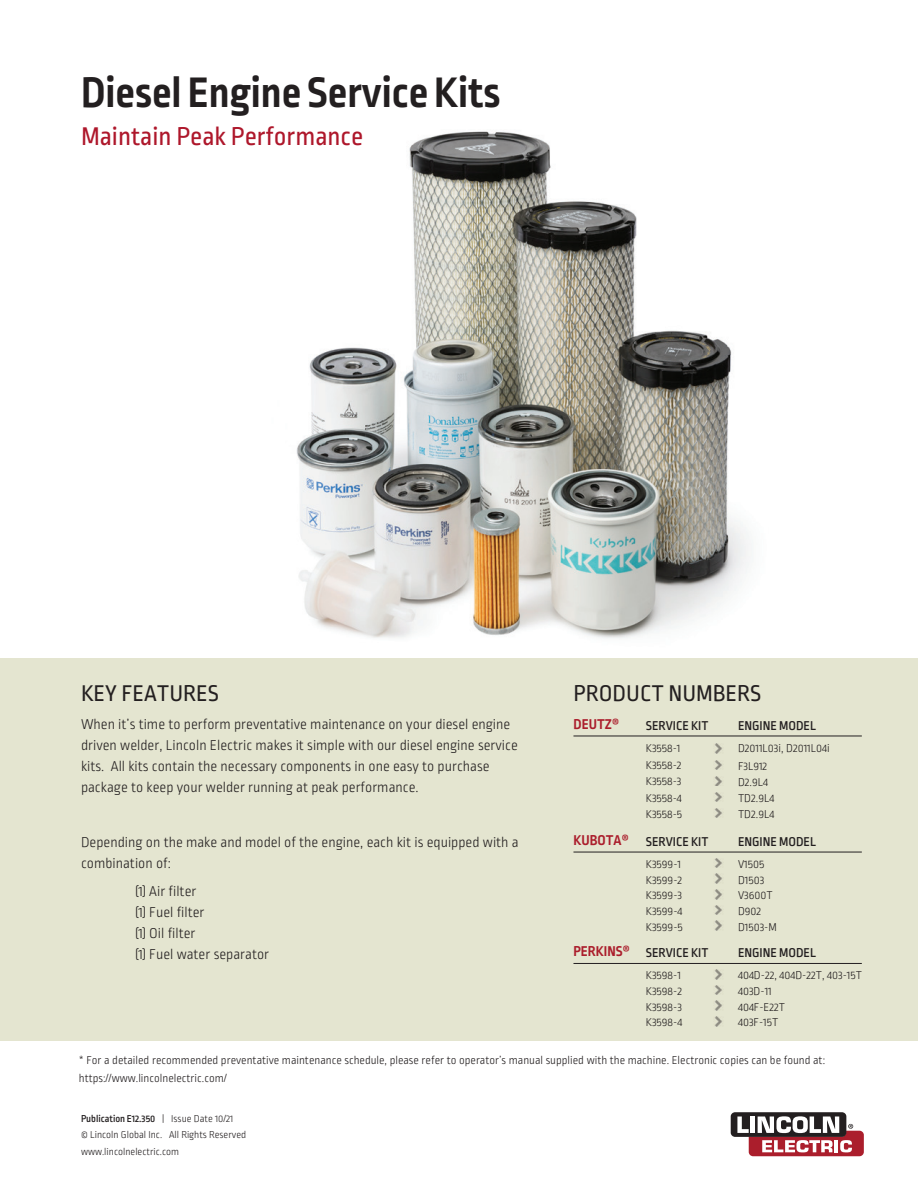
<style>
.page{position:relative;width:918px;height:1188px;background:#fff}
.page>*{position:absolute;margin:0;border:0;box-sizing:border-box;transform-origin:0 0}
.t1{font:700 45px "Ropa Sans Pro";color:#231f20}
.t2{font:27px "Ropa Sans Pro";color:#ae172b}
.t3{font:24px "Ropa Sans Pro";color:#231f20}
.t4{font:300 15px/21px "Ropa Sans Pro";color:#231f20}
.t5{font:700 15px "Ropa Sans Pro";color:#ab1e2c}
.t6{font:500 13.5px "Ropa Sans Pro";color:#231f20}
.t7{font:300 12px/18px "Ropa Sans Pro";color:#231f20}
.t8{font:300 10.5px/16.2px "Ropa Sans Pro";color:#231f20}
.s1{font-weight:700;font-size:15px;color:#ab1e2c}
.s2{font-weight:500}
</style>
<div class="page">
<img style="left:296px;top:131px;width:453px;height:507px">
<div style="left:0;top:658px;width:918px;height:383px;background:#e4e5d0"></div>
<div style="left:731px;top:1112px;width:115px;height:25px;background:#231f20;border-radius:4px"></div>
<svg style="left:737px;top:1116px;width:127px;height:40px"></svg>
<hr style="left:573px;top:736px;width:289px;height:1px;background:#231f20">
<hr style="left:573px;top:852px;width:289px;height:1px;background:#231f20">
<hr style="left:573px;top:963px;width:289px;height:1px;background:#231f20">
<svg style="left:714px;top:743px;width:8px;height:10px"></svg>
<svg style="left:714px;top:970px;width:8px;height:9px"></svg>
<svg style="left:714px;top:985px;width:8px;height:10px"></svg>
<svg style="left:714px;top:1001px;width:8px;height:10px"></svg>
<svg style="left:714px;top:1017px;width:8px;height:9px"></svg>
<svg style="left:714px;top:890px;width:8px;height:9px"></svg>
<svg style="left:714px;top:905px;width:8px;height:10px"></svg>
<svg style="left:714px;top:921px;width:8px;height:10px"></svg>
<svg style="left:714px;top:792px;width:8px;height:10px"></svg>
<svg style="left:714px;top:808px;width:8px;height:10px"></svg>
<svg style="left:714px;top:874px;width:8px;height:10px"></svg>
<svg style="left:714px;top:776px;width:8px;height:10px"></svg>
<svg style="left:714px;top:858px;width:8px;height:10px"></svg>
<svg style="left:714px;top:760px;width:8px;height:10px"></svg>
<h1 class="t1" style="left:81px;top:67px;width:421px">Diesel Engine Service Kits</h1>
<h2 class="t2" style="left:81px;top:122px;width:284px">Maintain Peak Performance</h2>
<h3 class="t3" style="left:81px;top:680px;width:139px">KEY FEATURES</h3>
<h3 class="t3" style="left:573px;top:680px;width:189px">PRODUCT NUMBERS</h3>
<p class="t4" style="left:81px;top:714px;width:438px">When it’s time to perform preventative maintenance on your diesel engine driven welder, Lincoln Electric makes it simple with our diesel engine service kits. All kits contain the necessary components in one easy to purchase package to keep your welder running at peak performance.</p>
<p class="t5" style="left:573px;top:715px;width:48px">DEUTZ®</p>
<p class="t6" style="left:646px;top:718px;width:64px">SERVICE KIT</p>
<p class="t6" style="left:738px;top:718px;width:80px">ENGINE MODEL</p>
<p class="t7" style="left:646px;top:740px;width:36px">K3558-1</p>
<p class="t7" style="left:738px;top:740px;width:93px">D2011L03i, D2011L04i</p>
<p class="t7" style="left:646px;top:757px;width:37px">K3558-2</p>
<p class="t7" style="left:738px;top:758px;width:31px">F3L912</p>
<p class="t7" style="left:646px;top:773px;width:37px">K3558-3</p>
<p class="t7" style="left:738px;top:774px;width:32px">D2.9L4</p>
<p class="t7" style="left:646px;top:790px;width:37px">K3558-4</p>
<p class="t7" style="left:738px;top:790px;width:38px">TD2.9L4</p>
<p class="t7" style="left:646px;top:806px;width:38px">K3558-5</p>
<p class="t7" style="left:738px;top:806px;width:38px">TD2.9L4</p>
<p class="t4" style="left:81px;top:833px;width:439px">Depending on the make and model of the engine, each kit is equipped with a combination of:</p>
<p class="t4" style="left:135px;top:881px;width:136px">(1) Air filter<br>(1) Fuel filter<br>(1) Oil filter<br>(1) Fuel water separator</p>
<p class="t6" style="left:573px;top:834px;width:136px"><span class="s1">KUBOTA®</span> SERVICE KIT</p>
<p class="t6" style="left:738px;top:834px;width:80px">ENGINE MODEL</p>
<p class="t7" style="left:646px;top:856px;width:37px">K3599-1</p>
<p class="t7" style="left:738px;top:856px;width:28px">V1505</p>
<p class="t7" style="left:646px;top:871px;width:38px">K3599-2</p>
<p class="t7" style="left:738px;top:871px;width:28px">D1503</p>
<p class="t7" style="left:646px;top:887px;width:38px">K3599-3</p>
<p class="t7" style="left:738px;top:887px;width:36px">V3600T</p>
<p class="t7" style="left:646px;top:903px;width:38px">K3599-4</p>
<p class="t7" style="left:738px;top:903px;width:25px">D902</p>
<p class="t7" style="left:646px;top:918px;width:38px">K3599-5</p>
<p class="t7" style="left:738px;top:918px;width:40px">D1503-M</p>
<p class="t6" style="left:573px;top:945px;width:136px"><span class="s1">PERKINS®</span> SERVICE KIT</p>
<p class="t6" style="left:738px;top:945px;width:80px">ENGINE MODEL</p>
<p class="t7" style="left:646px;top:967px;width:36px">K3598-1</p>
<p class="t7" style="left:738px;top:967px;width:125px">404D-22, 404D-22T, 403-15T</p>
<p class="t7" style="left:646px;top:983px;width:38px">K3598-2</p>
<p class="t7" style="left:738px;top:983px;width:35px">403D-11</p>
<p class="t7" style="left:646px;top:998px;width:38px">K3598-3</p>
<p class="t7" style="left:738px;top:998px;width:48px">404F-E22T</p>
<p class="t7" style="left:646px;top:1014px;width:38px">K3598-4</p>
<p class="t7" style="left:738px;top:1014px;width:42px">403F-15T</p>
<p class="t7" style="left:79px;top:1052px;width:748px">* For a detailed recommended preventative maintenance schedule, please refer to operator’s manual supplied with the machine. Electronic copies can be found at: https://www.lincolnelectric.com/</p>
<p class="t8" style="left:81px;top:1111px;width:167px"><span class="s2">Publication E12.350</span> | Issue Date 10/21<br>© Lincoln Global Inc. All Rights Reserved www.lincolnelectric.com</p>
</div>
